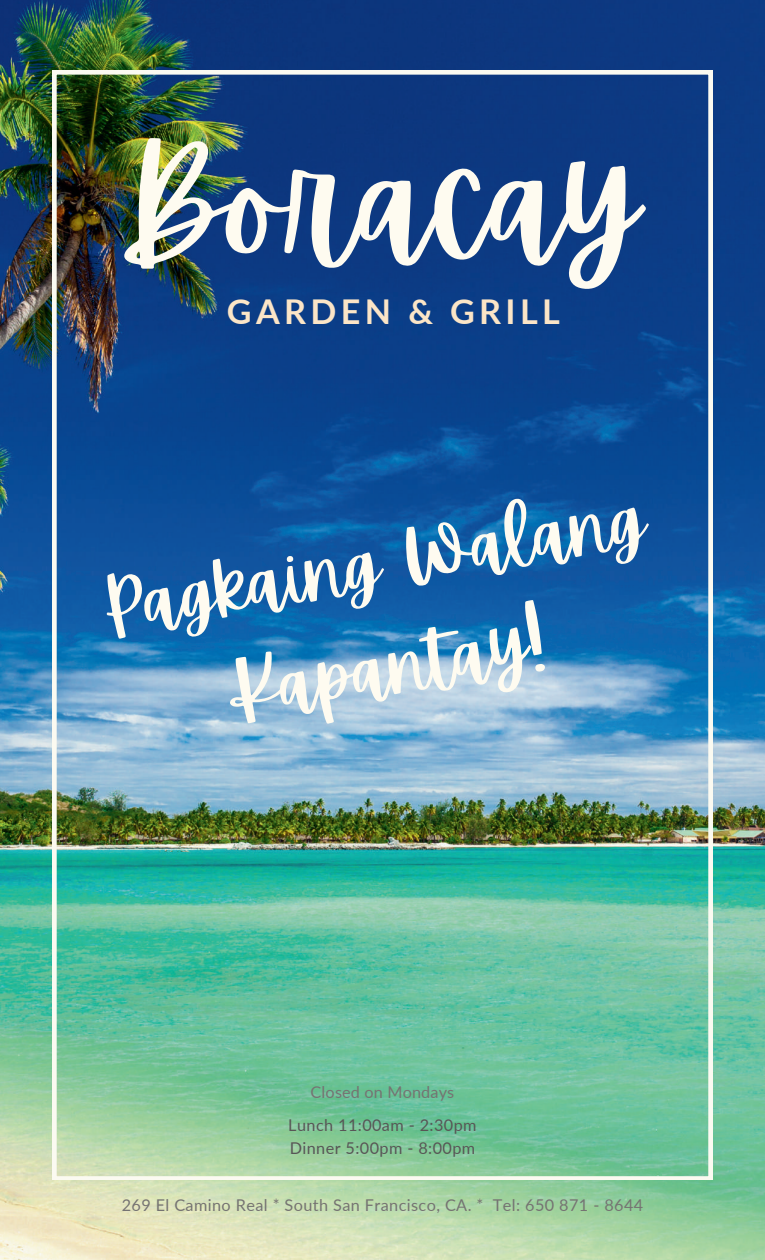
<style>
.page{position:relative;width:765px;height:1260px;background:#fff}
.page>*{position:absolute;margin:0;border:0;box-sizing:border-box;transform-origin:0 0}
.t1{font:147.5px "Apricots";color:#fefbf0}
.t2{font:75px/105.4px "Apricots";color:#fefbf0;text-align:center}
.t3{font:700 34.12px "Lato";letter-spacing:.13em;color:#fbe5c7}
.t4{font:16.25px "Lato";letter-spacing:.025em;color:#757372}
.t5{font:16.25px/22.5px "Lato";letter-spacing:.025em;color:#585656}
</style>
<div class="page">
<img style="left:0;top:0;width:765px;height:1260px">
<img style="left:53px;top:71px;width:659px;height:1109px">
<h1 class="t1" style="left:117px;top:104px;width:523px">Boracay</h1>
<h3 class="t3" style="left:227px;top:287px;width:335px">GARDEN &amp; GRILL</h3>
<h2 class="t2" style="left:93px;top:557px;width:552px;rotate:-10deg">Pagkaing Walang<br>Kapantay!</h2>
<p class="t4" style="left:311px;top:1081px;width:145px">Closed on Mondays</p>
<p class="t5" style="left:288px;top:1113px;width:190px">Lunch 11:00am - 2:30pm<br>Dinner 5:00pm - 8:00pm</p>
<p class="t4" style="left:122px;top:1194px;width:523px">269 El Camino Real * South San Francisco, CA. * Tel: 650 871 - 8644</p>
</div>
